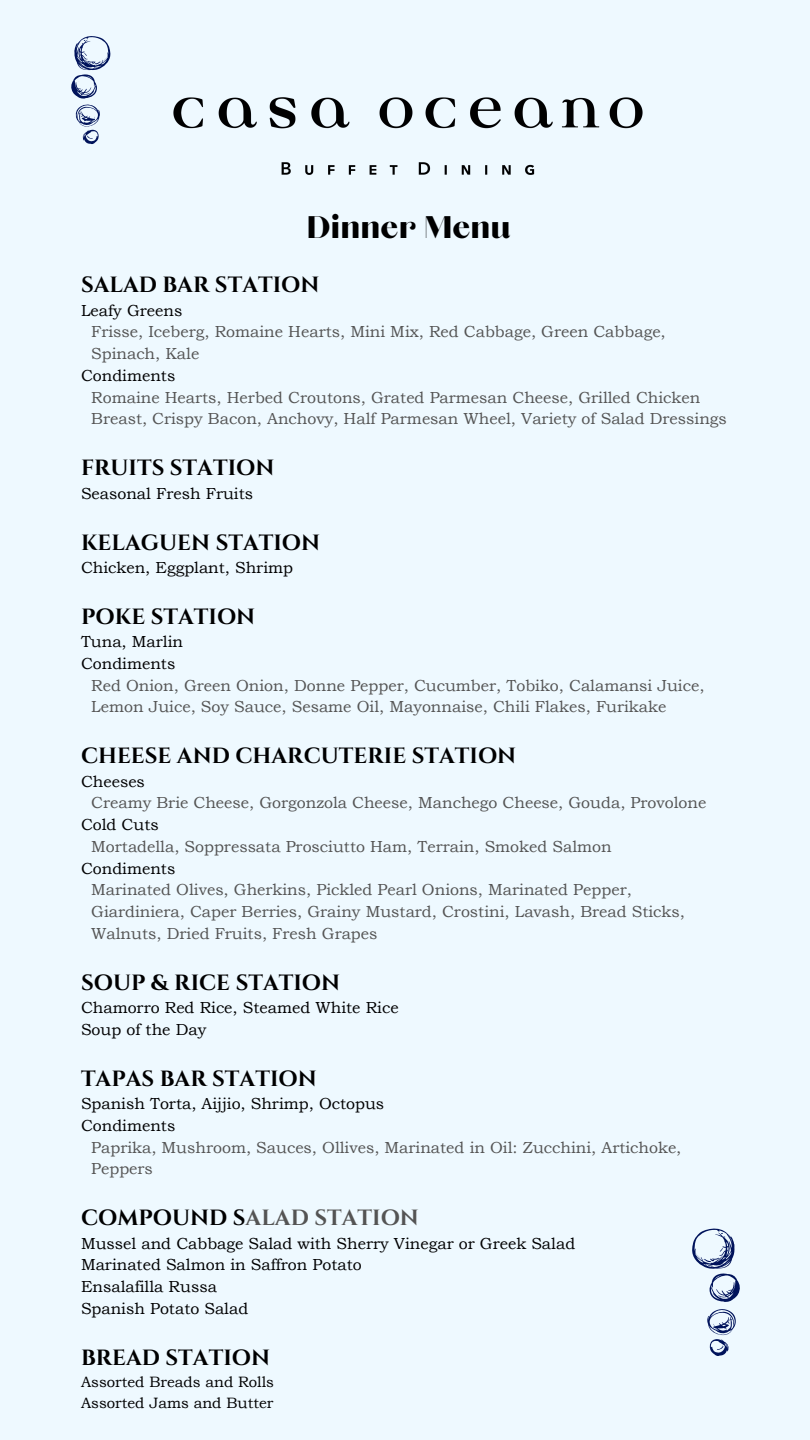
<style>
.page{position:relative;width:810px;height:1440px;background:#eef9ff}
.page>*{position:absolute;margin:0;border:0;box-sizing:border-box;transform-origin:0 0}
.t1{font:39px "Chloe";color:#000}
.t2{font:700 22px "Cinzel";color:#000}
.t3{font:700 22px "Cinzel";color:#545454}
.t4{font:16px "Bookman Old Style";color:#545454}
.t5{font:16px "Bookman Old Style";color:#000}
.t6{font:15px "Bookman Old Style";color:#000}
.s1{color:#000}
</style>
<div class="page">
<img style="left:176px;top:97px;width:467px;height:78px">
<svg style="left:71px;top:36px;width:105px;height:109px"></svg>
<svg style="left:692px;top:1228px;width:48px;height:128px"></svg>
<p class="t1" style="left:307px;top:209px;width:206px">Dinner Menu</p>
<p class="t2" style="left:81px;top:270px;width:240px">SALAD BAR STATION</p>
<p class="t5" style="left:81px;top:301px;width:103px">Leafy Greens</p>
<p class="t4" style="left:91px;top:322px;width:576px">Frisse, Iceberg, Romaine Hearts, Mini Mix, Red Cabbage, Green Cabbage,</p>
<p class="t4" style="left:91px;top:344px;width:110px">Spinach, Kale</p>
<p class="t5" style="left:81px;top:366px;width:96px">Condiments</p>
<p class="t4" style="left:91px;top:388px;width:611px">Romaine Hearts, Herbed Croutons, Grated Parmesan Cheese, Grilled Chicken</p>
<p class="t4" style="left:91px;top:409px;width:637px">Breast, Crispy Bacon, Anchovy, Half Parmesan Wheel, Variety of Salad Dressings</p>
<p class="t2" style="left:81px;top:453px;width:195px">FRUITS STATION</p>
<p class="t5" style="left:81px;top:484px;width:174px">Seasonal Fresh Fruits</p>
<p class="t2" style="left:81px;top:528px;width:241px">KELAGUEN STATION</p>
<p class="t5" style="left:81px;top:558px;width:214px">Chicken, Eggplant, Shrimp</p>
<p class="t2" style="left:81px;top:602px;width:176px">POKE STATION</p>
<p class="t5" style="left:81px;top:632px;width:104px">Tuna, Marlin</p>
<p class="t5" style="left:81px;top:654px;width:96px">Condiments</p>
<p class="t4" style="left:91px;top:676px;width:615px">Red Onion, Green Onion, Donne Pepper, Cucumber, Tobiko, Calamansi Juice,</p>
<p class="t4" style="left:91px;top:697px;width:577px">Lemon Juice, Soy Sauce, Sesame Oil, Mayonnaise, Chili Flakes, Furikake</p>
<p class="t2" style="left:81px;top:741px;width:437px">CHEESE AND CHARCUTERIE STATION</p>
<p class="t5" style="left:81px;top:772px;width:65px">Cheeses</p>
<p class="t4" style="left:91px;top:793px;width:617px">Creamy Brie Cheese, Gorgonzola Cheese, Manchego Cheese, Gouda, Provolone</p>
<p class="t5" style="left:81px;top:815px;width:79px">Cold Cuts</p>
<p class="t4" style="left:91px;top:837px;width:522px">Mortadella, Soppressata Prosciutto Ham, Terrain, Smoked Salmon</p>
<p class="t5" style="left:81px;top:859px;width:96px">Condiments</p>
<p class="t4" style="left:91px;top:880px;width:542px">Marinated Olives, Gherkins, Pickled Pearl Onions, Marinated Pepper,</p>
<p class="t4" style="left:91px;top:902px;width:595px">Giardiniera, Caper Berries, Grainy Mustard, Crostini, Lavash, Bread Sticks,</p>
<p class="t4" style="left:91px;top:924px;width:288px">Walnuts, Dried Fruits, Fresh Grapes</p>
<p class="t2" style="left:81px;top:968px;width:261px">SOUP &amp; RICE STATION</p>
<p class="t5" style="left:81px;top:998px;width:319px">Chamorro Red Rice, Steamed White Rice</p>
<p class="t5" style="left:81px;top:1020px;width:127px">Soup of the Day</p>
<p class="t2" style="left:81px;top:1064px;width:237px">TAPAS BAR STATION</p>
<p class="t5" style="left:81px;top:1094px;width:305px">Spanish Torta, Aijjio, Shrimp, Octopus</p>
<p class="t5" style="left:81px;top:1116px;width:96px">Condiments</p>
<p class="t4" style="left:91px;top:1138px;width:592px">Paprika, Mushroom, Sauces, Ollives, Marinated in Oil: Zucchini, Artichoke,</p>
<p class="t4" style="left:91px;top:1159px;width:63px">Peppers</p>
<p class="t3" style="left:81px;top:1203px;width:340px"><span class="s1">COMPOUND S</span>ALAD STATION</p>
<p class="t5" style="left:81px;top:1234px;width:496px">Mussel and Cabbage Salad with Sherry Vinegar or Greek Salad</p>
<p class="t5" style="left:81px;top:1255px;width:282px">Marinated Salmon in Saffron Potato</p>
<p class="t5" style="left:81px;top:1277px;width:137px">Ensalafilla Russa</p>
<p class="t5" style="left:81px;top:1299px;width:169px">Spanish Potato Salad</p>
<p class="t2" style="left:81px;top:1343px;width:191px">BREAD STATION</p>
<p class="t6" style="left:81px;top:1373px;width:195px">Assorted Breads and Rolls</p>
<p class="t6" style="left:81px;top:1394px;width:194px">Assorted Jams and Butter</p>
</div>
